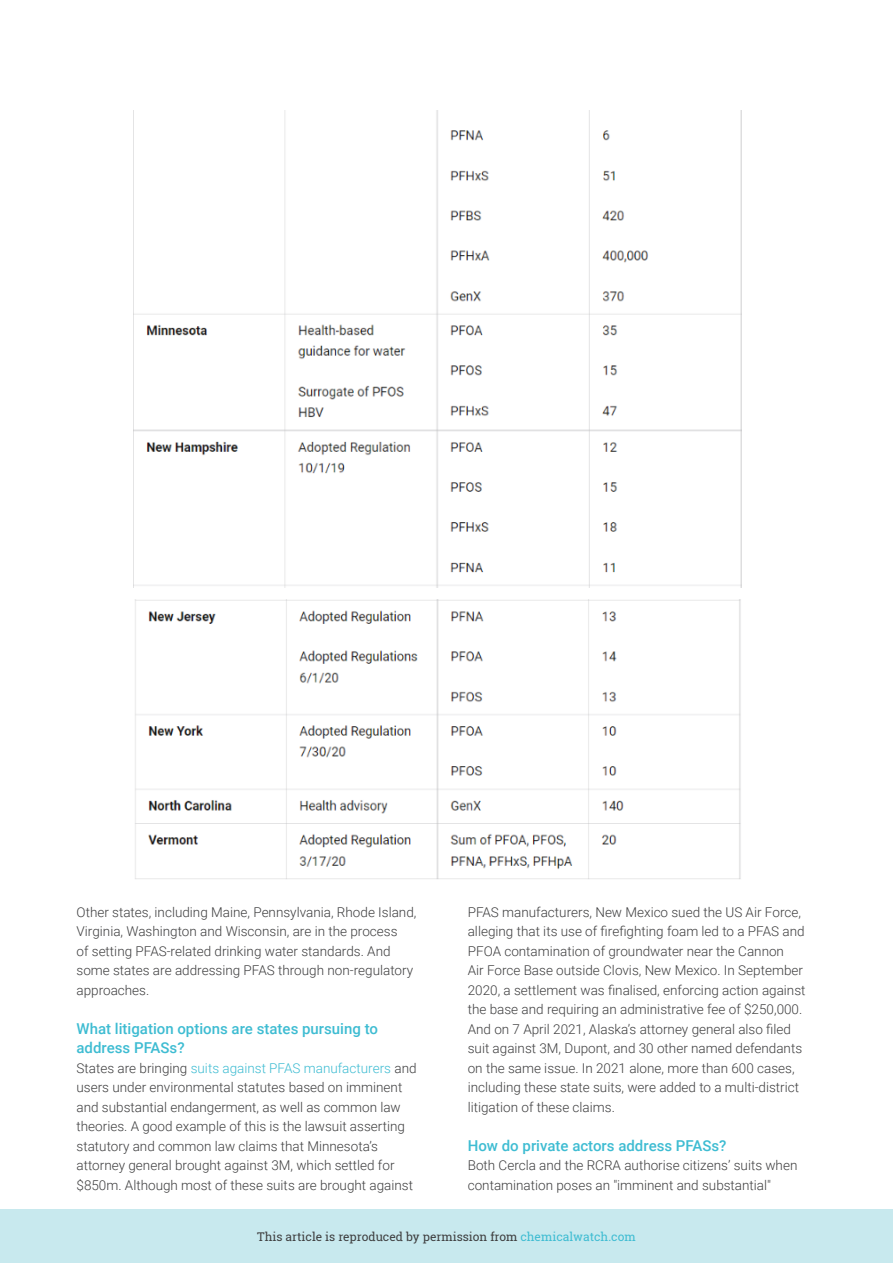
<style>
.page{position:relative;width:893px;height:1263px;background:#fff}
.page>*{position:absolute;margin:0;border:0;box-sizing:border-box;transform-origin:0 0}
.t1{font:500 15px/19.5px "Roboto";color:#3ebcd2}
.t2{font:300 13.5px/19.5px "Roboto";color:#3e3e3f}
.t3{font:12px "Roboto Slab";color:#3e3e3f}
.s1{color:#3ebcd2}
</style>
<div class="page">
<div style="left:0;top:1209px;width:893px;height:54px;background:#c8e9ee"></div>
<img style="left:133px;top:111px;width:608px;height:476px">
<img style="left:135px;top:600px;width:606px;height:279px">
<p class="t2" style="left:77px;top:901px;width:341px">Other states, including Maine, Pennsylvania, Rhode Island, Virginia, Washington and Wisconsin, are in the process<br>of setting PFAS-related drinking water standards. And some states are addressing PFAS through non-regulatory approaches.</p>
<p class="t1" style="left:77px;top:1018px;width:303px">What litigation options are states pursuing to address PFASs?</p>
<p class="t2" style="left:77px;top:1057px;width:342px">States are bringing <span class="s1">suits against PFAS manufacturers</span> and users under environmental statutes based on imminent and substantial endangerment, as well as common law theories. A good example of this is the lawsuit asserting statutory and common law claims that Minnesota’s attorney general brought against 3M, which settled for $850m. Although most of these suits are brought against</p>
<p class="t2" style="left:468px;top:901px;width:339px">PFAS manufacturers, New Mexico sued the US Air Force, alleging that its use of firefighting foam led to a PFAS and PFOA contamination of groundwater near the Cannon<br>Air Force Base outside Clovis, New Mexico. In September 2020, a settlement was finalised, enforcing action against the base and requiring an administrative fee of $250,000.<br>And on 7 April 2021, Alaska’s attorney general also filed suit against 3M, Dupont, and 30 other named defendants on the same issue. In 2021 alone, more than 600 cases, including these state suits, were added to a multi-district litigation of these claims.</p>
<p class="t1" style="left:468px;top:1135px;width:260px">How do private actors address PFASs?</p>
<p class="t2" style="left:468px;top:1155px;width:331px">Both Cercla and the RCRA authorise citizens’ suits when contamination poses an "imminent and substantial"</p>
<p class="t3" style="left:257px;top:1228px;width:380px">This article is reproduced by permission from <span class="s1">chemicalwatch.com</span></p>
</div>
